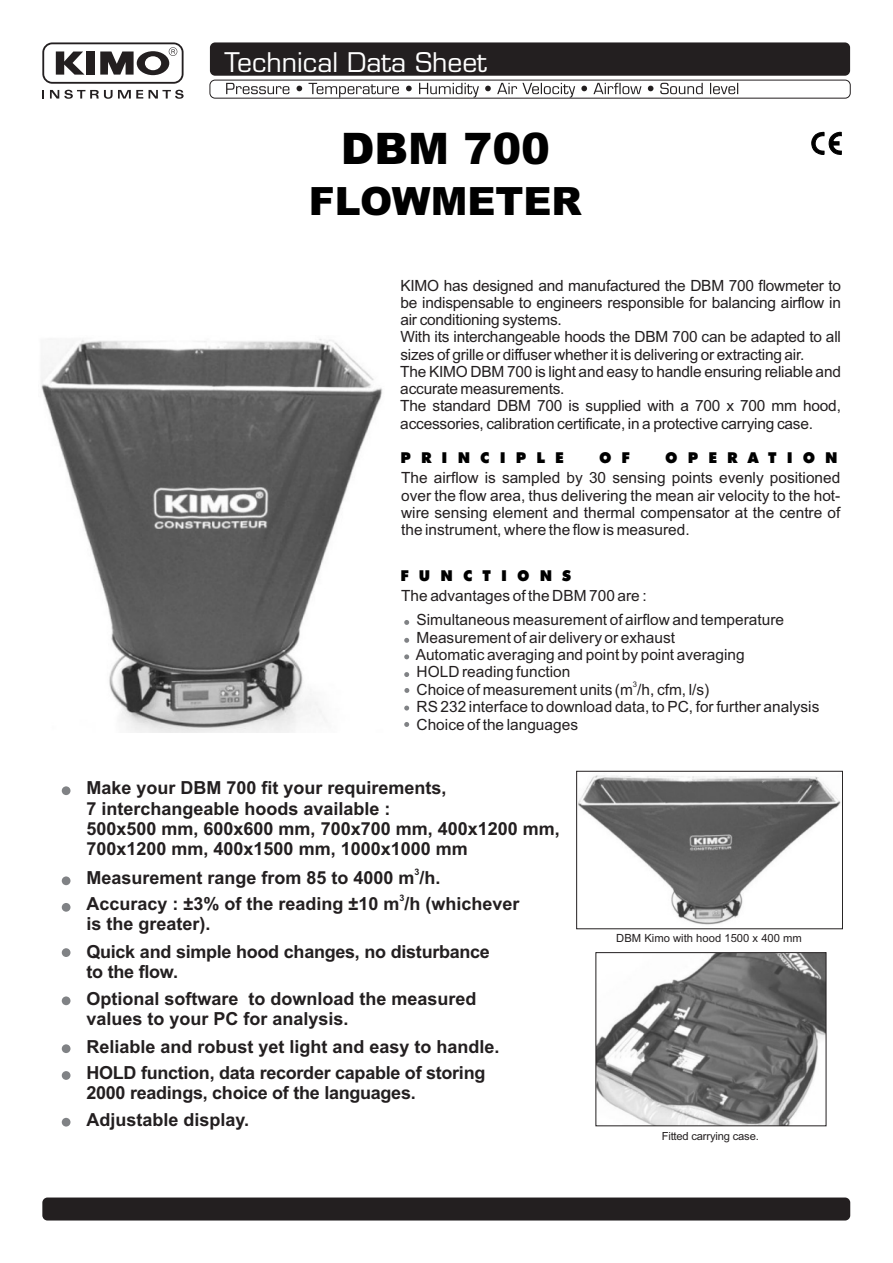
<style>
.page{position:relative;width:893px;height:1263px;background:#fff}
.page>*{position:absolute;margin:0;border:0;box-sizing:border-box;transform-origin:0 0}
.t1{font:900 43.5px "Arial";color:#000}
.t2{font:900 39px "Arial";color:#000}
.t3{font:700 26.4px "Eurostile";color:#fff}
.t4{font:700 18px/20.1px "Arial";color:#231f20}
.t5{font:15.45px/17.2px "Arial";letter-spacing:-.015em;color:#231f20}
.t6{font:900 15px "Futura BT";letter-spacing:.685em;color:#000}
.t7{font:11.25px "Arial";color:#231f20}
.t8{font:700 9px "Arial";color:#231f20}
.t9{font:7.8px "Arial";color:#231f20}
</style>
<div class="page">
<div style="left:210px;top:42px;width:640px;height:34px;background:#231f20;border-radius:5px"></div>
<svg style="left:226px;top:83px;width:173px;height:14px"></svg>
<svg style="left:406px;top:83px;width:332px;height:14px"></svg>
<svg style="left:42px;top:90px;width:2px;height:9px"></svg>
<svg style="left:50px;top:90px;width:93px;height:9px"></svg>
<svg style="left:149px;top:90px;width:35px;height:9px"></svg>
<svg style="left:42px;top:42px;width:142px;height:42px"></svg>
<div style="left:210px;top:80px;width:641px;height:19px;border:1px solid #231f20;border-radius:5px"></div>
<div style="left:42px;top:1197px;width:808px;height:23px;background:#231f20;border-radius:5px"></div>
<img style="left:598px;top:954px;width:226px;height:170px">
<div style="left:596px;top:952px;width:230px;height:174px;border:1px solid #231f20"></div>
<div style="left:576px;top:771px;width:267px;height:158px;border:1px solid #231f20"></div>
<img style="left:578px;top:773px;width:264px;height:154px">
<div style="left:62px;top:876px;width:8px;height:9px;background:#808285;border-radius:50%"></div>
<div style="left:62px;top:903px;width:8px;height:9px;background:#808285;border-radius:50%"></div>
<div style="left:62px;top:948px;width:8px;height:9px;background:#808285;border-radius:50%"></div>
<div style="left:62px;top:1044px;width:8px;height:9px;background:#808285;border-radius:50%"></div>
<div style="left:62px;top:1071px;width:8px;height:9px;background:#808285;border-radius:50%"></div>
<div style="left:62px;top:1118px;width:8px;height:8px;background:#808285;border-radius:50%"></div>
<svg style="left:404px;top:620px;width:5px;height:5px"></svg>
<svg style="left:404px;top:638px;width:5px;height:5px"></svg>
<svg style="left:404px;top:654px;width:5px;height:5px"></svg>
<svg style="left:404px;top:688px;width:5px;height:5px"></svg>
<svg style="left:404px;top:706px;width:5px;height:4px"></svg>
<div style="left:62px;top:786px;width:8px;height:9px;background:#808285;border-radius:50%"></div>
<div style="left:62px;top:996px;width:8px;height:9px;background:#808285;border-radius:50%"></div>
<svg style="left:404px;top:722px;width:5px;height:5px"></svg>
<svg style="left:812px;top:132px;width:30px;height:23px"></svg>
<img style="left:41px;top:339px;width:341px;height:394px">
<svg style="left:404px;top:672px;width:5px;height:5px"></svg>
<h3 class="t3" style="left:224px;top:53px;width:264px">Technical Data Sheet</h3>
<h1 class="t1" style="left:341px;top:133px;width:211px">DBM 700</h1>
<h2 class="t2" style="left:309px;top:187px;width:274px">FLOWMETER</h2>
<p class="t5" style="left:400px;top:278px;width:442px">KIMO has designed and manufactured the DBM 700 flowmeter to be indispensable to engineers responsible for balancing airflow in air conditioning systems.<br>With its interchangeable hoods the DBM 700 can be adapted to all sizes of grille or diffuser whether it is delivering or extracting air.<br>The KIMO DBM 700 is light and easy to handle ensuring reliable and accurate measurements.<br>The standard DBM 700 is supplied with a 700 x 700 mm hood, accessories, calibration certificate, in a protective carrying case.</p>
<p class="t6" style="left:400px;top:452px;width:165px">PRINCIPLE</p>
<p class="t6" style="left:599px;top:452px;width:32px">O F</p>
<p class="t6" style="left:665px;top:452px;width:174px">OPERATION</p>
<p class="t5" style="left:401px;top:471px;width:441px;text-align:justify">The airflow is sampled by 30 sensing points evenly positioned over the flow area, thus delivering the mean air velocity to the hot&shy;wire sensing element and thermal compensator at the centre of the instrument, where the flow is measured.</p>
<p class="t6" style="left:400px;top:569px;width:172px">FUNCTIONS</p>
<p class="t5" style="left:417px;top:585px;width:369px;line-height:24.2px;text-indent:-15px">The advantages of the DBM 700 are :<br>Simultaneous measurement of airflow and temperature</p>
<p class="t5" style="left:416px;top:630px;width:330px">Measurement of air delivery or exhaust<br>Automatic averaging and point by point averaging<br>HOLD reading function</p>
<p class="t9" style="left:633px;top:682px;width:6px">3</p>
<p class="t5" style="left:417px;top:682px;width:404px">Choice of measurement units (m /h, cfm, l/s)<br>RS 232 interface to download data, to PC, for further analysis<br>Choice of the languages</p>
<p class="t4" style="left:86px;top:780px;width:475px">Make your DBM 700 fit your requirements,<br>7 interchangeable hoods available :<br>500x500 mm, 600x600 mm, 700x700 mm, 400x1200 mm, 700x1200 mm, 400x1500 mm, 1000x1000 mm</p>
<p class="t8" style="left:415px;top:868px;width:7px">3</p>
<p class="t4" style="left:86px;top:869px;width:356px">Measurement range from 85 to 4000 m /h.</p>
<p class="t8" style="left:399px;top:894px;width:7px">3</p>
<p class="t4" style="left:86px;top:895px;width:434px">Accuracy : ±3% of the reading ±10 m /h (whichever is the greater).</p>
<p class="t4" style="left:86px;top:943px;width:405px">Quick and simple hood changes, no disturbance to the flow.</p>
<p class="t4" style="left:86px;top:990px;width:392px">Optional software to download the measured values to your PC for analysis.</p>
<p class="t4" style="left:86px;top:1036px;width:415px;line-height:25.8px">Reliable and robust yet light and easy to handle.<br>HOLD function, data recorder capable of storing</p>
<p class="t4" style="left:86px;top:1081px;width:331px;line-height:26.8px">2000 readings, choice of the languages.<br>Adjustable display.</p>
<p class="t7" style="left:616px;top:934px;width:187px">DBM Kimo with hood 1500 x 400 mm</p>
<p class="t7" style="left:662px;top:1132px;width:99px">Fitted carrying case.</p>
</div>
